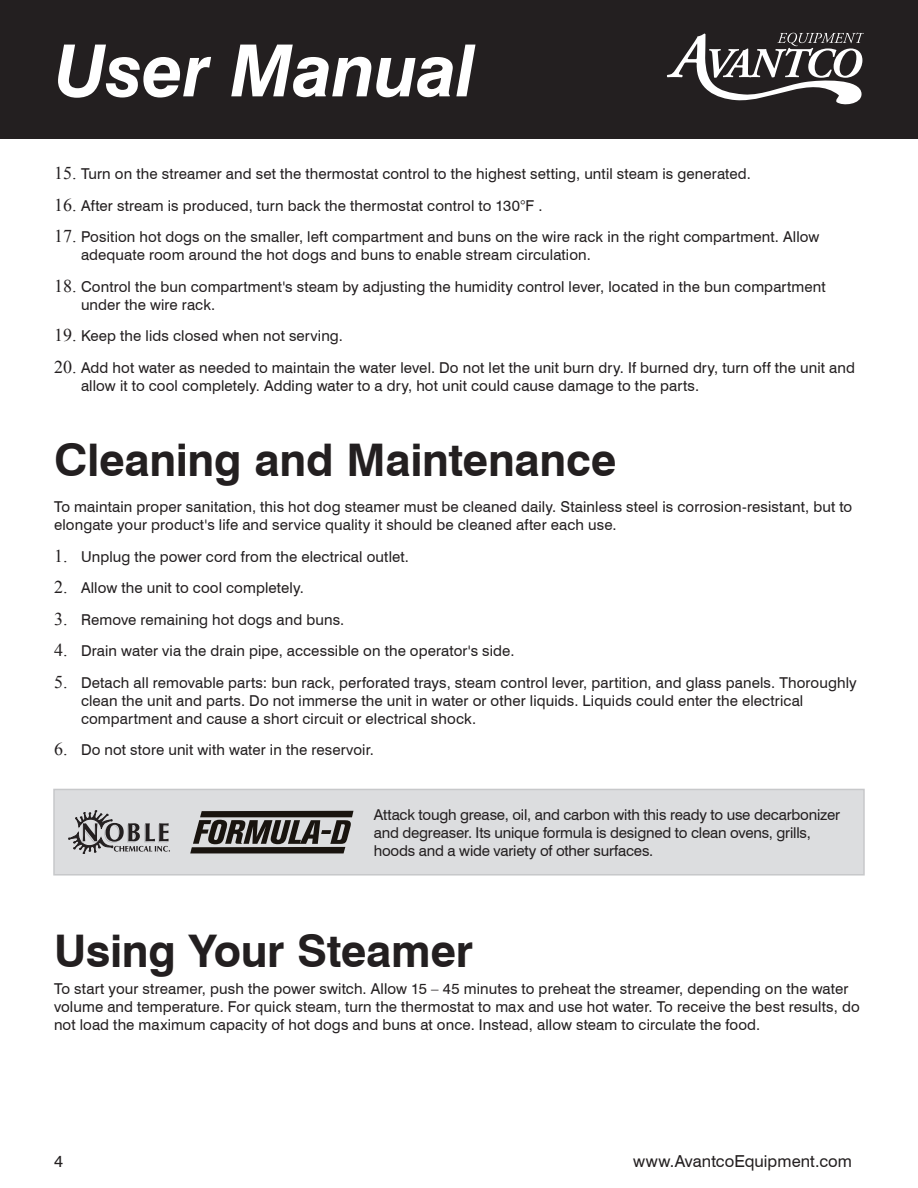
<style>
.page{position:relative;width:918px;height:1188px;background:#fff}
.page>*{position:absolute;margin:0;border:0;box-sizing:border-box;transform-origin:0 0}
.t1{font:italic 700 72px "Swiss 721 BT";letter-spacing:-.01em;color:#fff}
.t2{font:700 45px "Swiss 721 BT";letter-spacing:-.01em;color:#231f20}
.t3{font:16.5px "Swiss 721 BT";letter-spacing:.005em;color:#231f20}
.t4{font:15px/18px "Swiss 721 BT";letter-spacing:.01em;color:#231f20}
.t5{font:15px/18px "Swiss 721 BT";letter-spacing:-.01em;color:#231f20}
.s1{font-family:"Times New Roman";font-size:18px}
</style>
<div class="page">
<div style="left:0;top:0;width:918px;height:138px;background:#231f20"></div>
<svg style="left:667px;top:33px;width:197px;height:72px"></svg>
<div style="left:53px;top:789px;width:812px;height:87px;background:#dcdddf;border:2px solid #c7c8ca"></div>
<svg style="left:69px;top:811px;width:101px;height:43px"></svg>
<svg style="left:190px;top:811px;width:163px;height:42px"></svg>
<h1 class="t1" style="left:54px;top:27px;width:423px">User Manual</h1>
<p class="t4" style="left:54px;top:165px;width:698px"><span class="s1">15.</span> Turn on the streamer and set the thermostat control to the highest setting, until steam is generated.</p>
<p class="t4" style="left:54px;top:196px;width:490px"><span class="s1">16.</span> After stream is produced, turn back the thermostat control to 130°F .</p>
<p class="t4" style="left:81px;top:228px;width:740px;text-indent:-27px"><span class="s1">17.</span> Position hot dogs on the smaller, left compartment and buns on the wire rack in the right compartment. Allow adequate room around the hot dogs and buns to enable stream circulation.</p>
<p class="t4" style="left:81px;top:277px;width:746px;text-indent:-27px"><span class="s1">18.</span> Control the bun compartment's steam by adjusting the humidity control lever, located in the bun compartment under the wire rack.</p>
<p class="t4" style="left:54px;top:327px;width:290px"><span class="s1">19.</span> Keep the lids closed when not serving.</p>
<p class="t4" style="left:81px;top:358px;width:776px;text-indent:-27px"><span class="s1">20.</span> Add hot water as needed to maintain the water level. Do not let the unit burn dry. If burned dry, turn off the unit and allow it to cool completely. Adding water to a dry, hot unit could cause damage to the parts.</p>
<h2 class="t2" style="left:54px;top:433px;width:564px">Cleaning and Maintenance</h2>
<p class="t4" style="left:54px;top:498px;width:800px">To maintain proper sanitation, this hot dog steamer must be cleaned daily. Stainless steel is corrosion-resistant, but to elongate your product's life and service quality it should be cleaned after each use.</p>
<p class="t4" style="left:54px;top:547px;width:357px"><span class="s1">1.</span> Unplug the power cord from the electrical outlet.</p>
<p class="t4" style="left:54px;top:579px;width:252px"><span class="s1">2.</span> Allow the unit to cool completely.</p>
<p class="t4" style="left:54px;top:610px;width:292px"><span class="s1">3.</span> Remove remaining hot dogs and buns.</p>
<p class="t4" style="left:54px;top:642px;width:462px"><span class="s1">4.</span> Drain water via the drain pipe, accessible on the operator's side.</p>
<p class="t4" style="left:81px;top:673px;width:777px;text-indent:-27px"><span class="s1">5.</span> Detach all removable parts: bun rack, perforated trays, steam control lever, partition, and glass panels. Thoroughly clean the unit and parts. Do not immerse the unit in water or other liquids. Liquids could enter the electrical compartment and cause a short circuit or electrical shock.</p>
<p class="t4" style="left:54px;top:741px;width:322px"><span class="s1">6.</span> Do not store unit with water in the reservoir.</p>
<p class="t5" style="left:374px;top:805px;width:468px">Attack tough grease, oil, and carbon with this ready to use decarbonizer and degreaser. Its unique formula is designed to clean ovens, grills, hoods and a wide variety of other surfaces.</p>
<h2 class="t2" style="left:54px;top:923px;width:421px">Using Your Steamer</h2>
<p class="t4" style="left:54px;top:979px;width:807px">To start your streamer, push the power switch. Allow 15 – 45 minutes to preheat the streamer, depending on the water volume and temperature. For quick steam, turn the thermostat to max and use hot water. To receive the best results, do not load the maximum capacity of hot dogs and buns at once. Instead, allow steam to circulate the food.</p>
<p class="t3" style="left:54px;top:1151px;width:11px">4</p>
<p class="t3" style="left:633px;top:1151px;width:220px">www.AvantcoEquipment.com</p>
</div>
